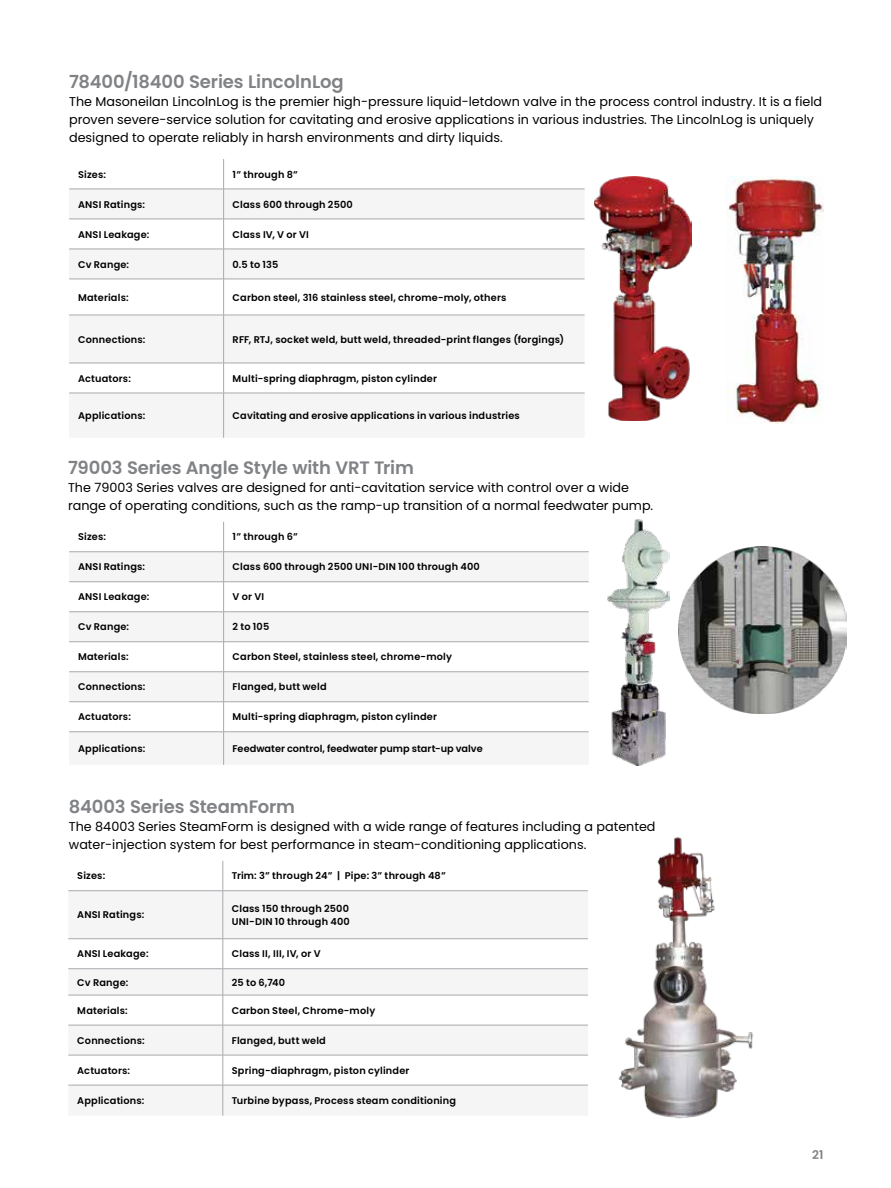
<style>
.page{position:relative;width:891px;height:1188px;background:#fff}
.page>*{position:absolute;margin:0;border:0;box-sizing:border-box;transform-origin:0 0}
.t1{font:600 18px "Poppins";letter-spacing:-.005em;color:#808285}
.t2{font:12.75px/18px "Poppins";color:#000}
.t3{font:600 12px "Poppins";color:#808285}
.t4{font:600 9.75px/13.5px "Poppins";letter-spacing:.02em;color:#000}
</style>
<div class="page">
<svg style="left:69px;top:190px;width:516px;height:248px;fill:#f5f5f6"></svg>
<hr style="left:223px;top:159px;width:1px;height:30px;background:#a7a9ac">
<hr style="left:69px;top:189px;width:155px;height:1px;background:#a7a9ac">
<hr style="left:224px;top:189px;width:361px;height:1px;background:#a7a9ac">
<hr style="left:223px;top:189px;width:1px;height:30px;background:#a7a9ac">
<hr style="left:69px;top:219px;width:155px;height:1px;background:#a7a9ac">
<hr style="left:224px;top:219px;width:361px;height:1px;background:#a7a9ac">
<hr style="left:223px;top:219px;width:1px;height:30px;background:#a7a9ac">
<hr style="left:69px;top:249px;width:155px;height:1px;background:#a7a9ac">
<hr style="left:224px;top:249px;width:361px;height:1px;background:#a7a9ac">
<hr style="left:223px;top:249px;width:1px;height:30px;background:#a7a9ac">
<hr style="left:69px;top:279px;width:155px;height:1px;background:#a7a9ac">
<hr style="left:224px;top:279px;width:361px;height:1px;background:#a7a9ac">
<hr style="left:223px;top:279px;width:1px;height:36px;background:#a7a9ac">
<hr style="left:69px;top:315px;width:155px;height:1px;background:#a7a9ac">
<hr style="left:224px;top:315px;width:361px;height:1px;background:#a7a9ac">
<hr style="left:223px;top:315px;width:1px;height:48px;background:#a7a9ac">
<hr style="left:69px;top:363px;width:155px;height:1px;background:#a7a9ac">
<hr style="left:224px;top:363px;width:361px;height:1px;background:#a7a9ac">
<hr style="left:223px;top:363px;width:1px;height:30px;background:#a7a9ac">
<hr style="left:69px;top:393px;width:155px;height:1px;background:#a7a9ac">
<hr style="left:224px;top:393px;width:361px;height:1px;background:#a7a9ac">
<hr style="left:223px;top:393px;width:1px;height:45px;background:#a7a9ac">
<img style="left:594px;top:176px;width:98px;height:245px">
<img style="left:726px;top:176px;width:98px;height:248px">
<svg style="left:68px;top:891px;width:520px;height:225px;fill:#f5f5f6"></svg>
<hr style="left:223px;top:861px;width:1px;height:30px;background:#a7a9ac">
<hr style="left:68px;top:890px;width:155px;height:1px;background:#a7a9ac">
<hr style="left:223px;top:890px;width:365px;height:1px;background:#a7a9ac">
<hr style="left:223px;top:891px;width:1px;height:48px;background:#a7a9ac">
<hr style="left:68px;top:938px;width:155px;height:1px;background:#a7a9ac">
<hr style="left:223px;top:938px;width:365px;height:1px;background:#a7a9ac">
<hr style="left:223px;top:939px;width:1px;height:30px;background:#a7a9ac">
<hr style="left:68px;top:968px;width:155px;height:1px;background:#a7a9ac">
<hr style="left:223px;top:968px;width:365px;height:1px;background:#a7a9ac">
<svg style="left:223px;top:969px;width:1px;height:26px"></svg>
<hr style="left:68px;top:995px;width:155px;height:1px;background:#a7a9ac">
<hr style="left:223px;top:995px;width:365px;height:1px;background:#a7a9ac">
<hr style="left:223px;top:995px;width:1px;height:30px;background:#a7a9ac">
<hr style="left:68px;top:1025px;width:155px;height:1px;background:#a7a9ac">
<hr style="left:223px;top:1025px;width:365px;height:1px;background:#a7a9ac">
<hr style="left:223px;top:1025px;width:1px;height:30px;background:#a7a9ac">
<hr style="left:68px;top:1055px;width:155px;height:1px;background:#a7a9ac">
<hr style="left:223px;top:1055px;width:365px;height:1px;background:#a7a9ac">
<hr style="left:223px;top:1055px;width:1px;height:30px;background:#a7a9ac">
<hr style="left:68px;top:1085px;width:155px;height:1px;background:#a7a9ac">
<hr style="left:223px;top:1085px;width:365px;height:1px;background:#a7a9ac">
<hr style="left:223px;top:1085px;width:1px;height:31px;background:#a7a9ac">
<img style="left:618px;top:837px;width:136px;height:282px">
<svg style="left:69px;top:553px;width:520px;height:212px;fill:#f5f5f6"></svg>
<hr style="left:223px;top:522px;width:1px;height:30px;background:#a7a9ac">
<hr style="left:69px;top:552px;width:155px;height:1px;background:#a7a9ac">
<hr style="left:224px;top:552px;width:365px;height:1px;background:#a7a9ac">
<hr style="left:223px;top:552px;width:1px;height:30px;background:#a7a9ac">
<hr style="left:69px;top:582px;width:155px;height:1px;background:#a7a9ac">
<hr style="left:224px;top:582px;width:365px;height:1px;background:#a7a9ac">
<hr style="left:223px;top:582px;width:1px;height:30px;background:#a7a9ac">
<hr style="left:69px;top:612px;width:155px;height:1px;background:#a7a9ac">
<hr style="left:224px;top:612px;width:365px;height:1px;background:#a7a9ac">
<hr style="left:223px;top:612px;width:1px;height:30px;background:#a7a9ac">
<hr style="left:69px;top:642px;width:155px;height:1px;background:#a7a9ac">
<hr style="left:224px;top:642px;width:365px;height:1px;background:#a7a9ac">
<hr style="left:223px;top:642px;width:1px;height:30px;background:#a7a9ac">
<hr style="left:69px;top:672px;width:155px;height:1px;background:#a7a9ac">
<hr style="left:224px;top:672px;width:365px;height:1px;background:#a7a9ac">
<hr style="left:223px;top:672px;width:1px;height:30px;background:#a7a9ac">
<hr style="left:69px;top:702px;width:155px;height:1px;background:#a7a9ac">
<hr style="left:224px;top:702px;width:365px;height:1px;background:#a7a9ac">
<hr style="left:223px;top:702px;width:1px;height:30px;background:#a7a9ac">
<hr style="left:69px;top:732px;width:155px;height:1px;background:#a7a9ac">
<hr style="left:224px;top:732px;width:365px;height:1px;background:#a7a9ac">
<hr style="left:223px;top:732px;width:1px;height:33px;background:#a7a9ac">
<img style="left:679px;top:546px;width:167px;height:168px">
<img style="left:607px;top:519px;width:62px;height:247px">
<h1 class="t1" style="left:69px;top:71px;width:276px">78400/18400 Series LincolnLog</h1>
<p class="t2" style="left:69px;top:93px;width:755px">The Masoneilan LincolnLog is the premier high-pressure liquid-letdown valve in the process control industry. It is a field proven severe-service solution for cavitating and erosive applications in various industries. The LincolnLog is uniquely designed to operate reliably in harsh environments and dirty liquids.</p>
<p class="t4" style="left:78px;top:167px;width:29px">Sizes:</p>
<p class="t4" style="left:233px;top:167px;width:67px">1” through 8”</p>
<p class="t4" style="left:78px;top:197px;width:69px">ANSI Ratings:</p>
<p class="t4" style="left:233px;top:197px;width:122px">Class 600 through 2500</p>
<p class="t4" style="left:78px;top:227px;width:73px">ANSI Leakage:</p>
<p class="t4" style="left:233px;top:227px;width:78px">Class IV, V or VI</p>
<p class="t4" style="left:78px;top:257px;width:53px">Cv Range:</p>
<p class="t4" style="left:233px;top:257px;width:47px">0.5 to 135</p>
<p class="t4" style="left:78px;top:290px;width:52px">Materials:</p>
<p class="t4" style="left:233px;top:290px;width:275px">Carbon steel, 316 stainless steel, chrome-moly, others</p>
<p class="t4" style="left:78px;top:332px;width:69px">Connections:</p>
<p class="t4" style="left:233px;top:332px;width:333px">RFF, RTJ, socket weld, butt weld, threaded-print flanges (forgings)</p>
<p class="t4" style="left:78px;top:371px;width:54px">Actuators:</p>
<p class="t4" style="left:233px;top:371px;width:206px">Multi-spring diaphragm, piston cylinder</p>
<p class="t4" style="left:78px;top:409px;width:69px">Applications:</p>
<p class="t4" style="left:233px;top:409px;width:289px">Cavitating and erosive applications in various industries</p>
<h1 class="t1" style="left:68px;top:457px;width:347px">79003 Series Angle Style with VRT Trim</h1>
<h2 class="t2" style="left:68px;top:478px;width:587px">The 79003 Series valves are designed for anti-cavitation service with control over a wide range of operating conditions, such as the ramp-up transition of a normal feedwater pump.</h2>
<p class="t4" style="left:78px;top:530px;width:29px">Sizes:</p>
<p class="t4" style="left:233px;top:530px;width:67px">1” through 6”</p>
<p class="t4" style="left:78px;top:560px;width:69px">ANSI Ratings:</p>
<p class="t4" style="left:233px;top:560px;width:249px">Class 600 through 2500 UNI-DIN 100 through 400</p>
<p class="t4" style="left:78px;top:590px;width:73px">ANSI Leakage:</p>
<p class="t4" style="left:233px;top:590px;width:33px">V or VI</p>
<p class="t4" style="left:78px;top:620px;width:53px">Cv Range:</p>
<p class="t4" style="left:233px;top:620px;width:38px">2 to 105</p>
<p class="t4" style="left:78px;top:650px;width:52px">Materials:</p>
<p class="t4" style="left:233px;top:650px;width:221px">Carbon Steel, stainless steel, chrome-moly</p>
<p class="t4" style="left:78px;top:680px;width:69px">Connections:</p>
<p class="t4" style="left:233px;top:680px;width:96px">Flanged, butt weld</p>
<p class="t4" style="left:78px;top:710px;width:54px">Actuators:</p>
<p class="t4" style="left:233px;top:710px;width:206px">Multi-spring diaphragm, piston cylinder</p>
<p class="t4" style="left:78px;top:742px;width:69px">Applications:</p>
<p class="t4" style="left:233px;top:742px;width:252px">Feedwater control, feedwater pump start-up valve</p>
<h1 class="t1" style="left:69px;top:796px;width:228px">84003 Series SteamForm</h1>
<h2 class="t2" style="left:69px;top:817px;width:588px">The 84003 Series SteamForm is designed with a wide range of features including a patented water-injection system for best performance in steam-conditioning applications.</h2>
<p class="t4" style="left:77px;top:869px;width:29px">Sizes:</p>
<p class="t4" style="left:232px;top:869px;width:215px">Trim: 3” through 24” | Pipe: 3” through 48”</p>
<p class="t4" style="left:77px;top:908px;width:69px">ANSI Ratings:</p>
<p class="t4" style="left:232px;top:902px;width:120px">Class 150 through 2500<br>UNI-DIN 10 through 400</p>
<p class="t4" style="left:77px;top:947px;width:73px">ANSI Leakage:</p>
<p class="t4" style="left:232px;top:947px;width:90px">Class II, III, IV, or V</p>
<p class="t4" style="left:77px;top:975px;width:53px">Cv Range:</p>
<p class="t4" style="left:232px;top:975px;width:55px">25 to 6,740</p>
<p class="t4" style="left:77px;top:1004px;width:52px">Materials:</p>
<p class="t4" style="left:232px;top:1004px;width:145px">Carbon Steel, Chrome-moly</p>
<p class="t4" style="left:77px;top:1034px;width:69px">Connections:</p>
<p class="t4" style="left:232px;top:1034px;width:96px">Flanged, butt weld</p>
<p class="t4" style="left:77px;top:1064px;width:54px">Actuators:</p>
<p class="t4" style="left:232px;top:1064px;width:179px">Spring-diaphragm, piston cylinder</p>
<p class="t4" style="left:77px;top:1094px;width:69px">Applications:</p>
<p class="t4" style="left:232px;top:1094px;width:226px">Turbine bypass, Process steam conditioning</p>
<p class="t3" style="left:812px;top:1147px;width:13px">21</p>
</div>
